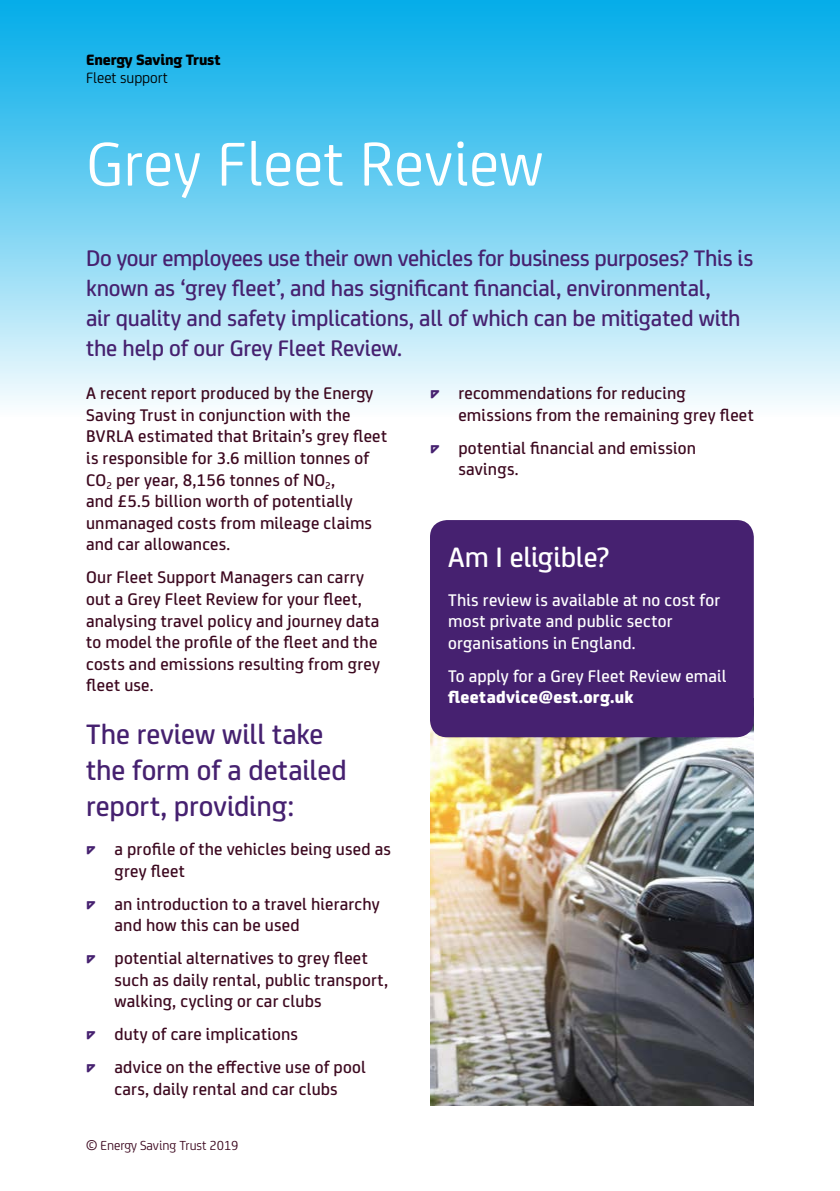
<style>
.page{position:relative;width:840px;height:1191px;background:#fff}
.page>*{position:absolute;margin:0;border:0;box-sizing:border-box;transform-origin:0 0}
.t1{font:66px "Energy Saving Sans";color:#fff}
.t2{font:500 30px/36px "Energy Saving Sans";letter-spacing:-.005em;color:#462170}
.t3{font:500 30px "Energy Saving Sans";letter-spacing:-.005em;color:#fff}
.t4{font:500 24px/30px "Energy Saving Sans";letter-spacing:-.01em;color:#462170}
.t5{font:500 18px/21.6px "Energy Saving Sans";letter-spacing:.01em;color:#3c081f}
.t6{font:500 18px/21.6px "Energy Saving Sans";letter-spacing:.01em;color:#fff}
.t7{font:700 18px "Energy Saving Sans";letter-spacing:.02em;color:#fff}
.t8{font:700 16px "Energy Saving Sans";letter-spacing:-.005em;color:#000}
.t9{font:16px "Energy Saving Sans";letter-spacing:-.005em;color:#000}
.t10{font:14px "Energy Saving Sans";letter-spacing:-.005em;color:#3c081f}
.s1{font-weight:700;color:#462170}
</style>
<div class="page">
<div style="left:0;top:0;width:839px;height:416px;background:linear-gradient(to bottom,#00aae8,#f5fbfe)"></div>
<img style="left:430px;top:724px;width:323px;height:382px">
<div style="left:430px;top:520px;width:323px;height:217px;background:#462170;border-radius:17px"></div>
<p class="t8" style="left:86px;top:47px;width:136px">Energy Saving Trust</p>
<p class="t9" style="left:86px;top:67px;width:83px">Fleet support</p>
<h1 class="t1" style="left:86px;top:117px;width:458px">Grey Fleet Review</h1>
<p class="t4" style="left:86px;top:241px;width:668px">Do your employees use their own vehicles for business purposes? This is known as ‘grey fleet’, and has significant financial, environmental,<br>air quality and safety implications, all of which can be mitigated with the help of our Grey Fleet Review.</p>
<p class="t5" style="left:86px;top:381px;width:302px">A recent report produced by the Energy Saving Trust in conjunction with the BVRLA estimated that Britain’s grey fleet is responsible for 3.6 million tonnes of CO<sub>2</sub> per year, 8,156 tonnes of NO<sub>2</sub>,<br>and £5.5 billion worth of potentially unmanaged costs from mileage claims and car allowances.</p>
<p class="t5" style="left:86px;top:565px;width:295px">Our Fleet Support Managers can carry out a Grey Fleet Review for your fleet, analysing travel policy and journey data to model the profile of the fleet and the costs and emissions resulting from grey fleet use.</p>
<h2 class="t2" style="left:86px;top:714px;width:262px">The review will take the form of a detailed report, providing:</h2>
<p class="t5" style="left:114px;top:837px;width:278px;text-indent:-28px"><span class="s1">•</span> a profile of the vehicles being used as grey fleet</p>
<p class="t5" style="left:114px;top:891px;width:266px;text-indent:-28px"><span class="s1">•</span> an introduction to a travel hierarchy and how this can be used</p>
<p class="t5" style="left:114px;top:946px;width:275px;text-indent:-28px"><span class="s1">•</span> potential alternatives to grey fleet such as daily rental, public transport, walking, cycling or car clubs</p>
<p class="t5" style="left:86px;top:1022px;width:213px"><span class="s1">•</span> duty of care implications</p>
<p class="t5" style="left:86px;top:1055px;width:281px;text-align:center"><span class="s1">•</span> advice on the effective use of pool cars, daily rental and car clubs</p>
<p class="t10" style="left:86px;top:1135px;width:154px">© Energy Saving Trust 2019</p>
<p class="t5" style="left:458px;top:381px;width:297px;text-indent:-28px"><span class="s1">•</span> recommendations for reducing emissions from the remaining grey fleet</p>
<p class="t5" style="left:458px;top:436px;width:239px;text-indent:-28px"><span class="s1">•</span> potential financial and emission savings.</p>
<h2 class="t3" style="left:448px;top:535px;width:163px">Am I eligible?</h2>
<p class="t6" style="left:448px;top:587px;width:273px">This review is available at no cost for most private and public sector organisations in England.</p>
<p class="t6" style="left:448px;top:664px;width:280px">To apply for a Grey Fleet Review email</p>
<p class="t7" style="left:448px;top:683px;width:187px">fleetadvice@est.org.uk</p>
</div>
